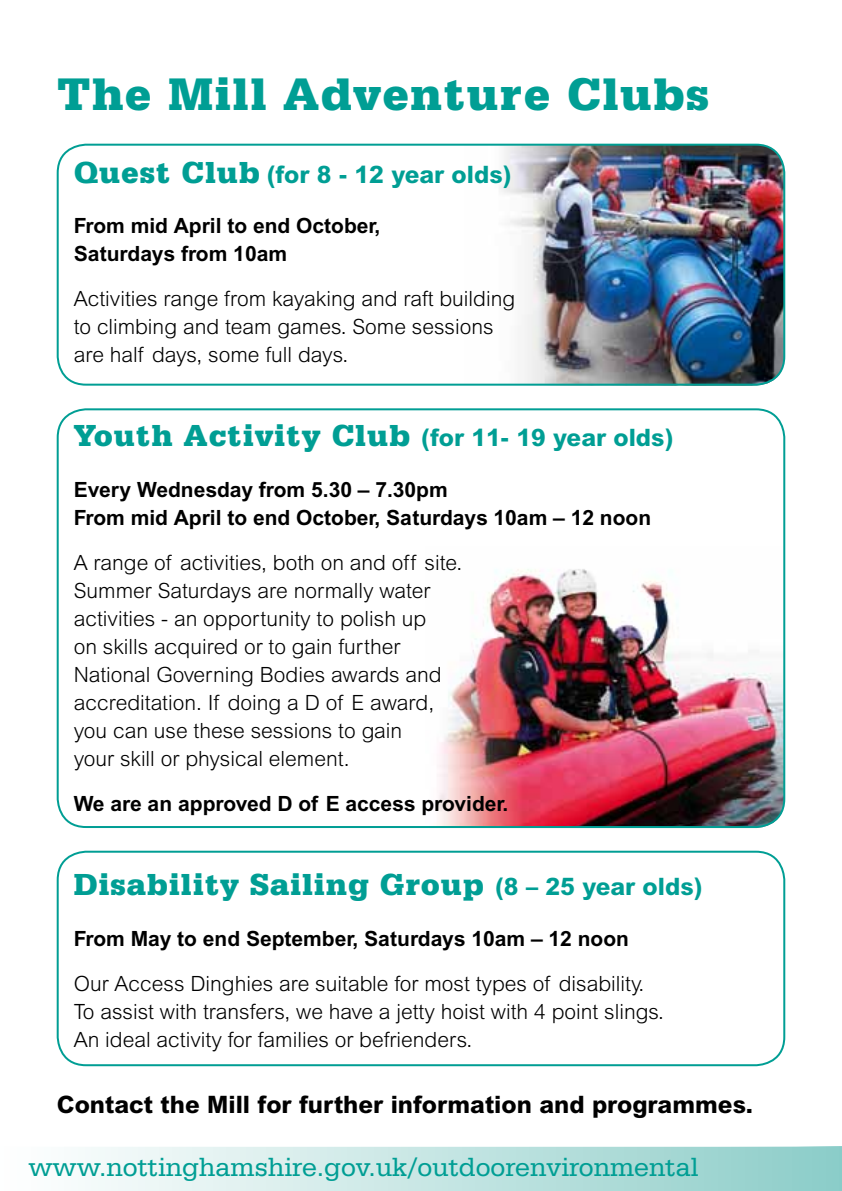
<style>
.page{position:relative;width:842px;height:1191px;background:#fff}
.page>*{position:absolute;margin:0;border:0;box-sizing:border-box;transform-origin:0 0}
.t1{font:900 48px "Serifa BT";letter-spacing:.025em;color:#009e94}
.t2{font:900 32px "Serifa BT";letter-spacing:.025em;color:#009e94}
.t3{font:28px "Serifa BT";color:#009e94}
.t4{font:800 24px "Arial";color:#009e94}
.t5{font:800 24px "Arial";color:#000}
.t6{font:300 21px/28px "Arial";color:#000}
.t7{font:700 21px/28px "Arial";color:#000}
.s1{font-family:"Serifa BT";font-weight:900;font-size:32px}
.s2{font-family:"Arial";font-weight:800;font-size:24px}
</style>
<div class="page">
<img style="left:499px;top:145px;width:285px;height:238px">
<img style="left:436px;top:569px;width:348px;height:259px">
<svg style="left:85px;top:1146px;width:757px;height:45px;background:#c2e4e1"></svg>
<div style="left:57px;top:144px;width:728px;height:242px;border:2px solid #009e94;border-radius:28px"></div>
<div style="left:57px;top:408px;width:728px;height:420px;border:2px solid #009e94;border-radius:28px"></div>
<div style="left:57px;top:850px;width:728px;height:216px;border:2px solid #009e94;border-radius:28px"></div>
<h1 class="t1" style="left:57px;top:64px;width:654px">The Mill Adventure Clubs</h1>
<p class="t4" style="left:74px;top:160px;width:439px"><span class="s1">Quest Club</span> (for 8 - 12 year olds)</p>
<p class="t7" style="left:74px;top:212px;width:308px">From mid April to end October,<br>Saturdays from 10am</p>
<p class="t6" style="left:74px;top:285px;width:443px">Activities range from kayaking and raft building to climbing and team games. Some sessions are half days, some full days.</p>
<p class="t4" style="left:74px;top:423px;width:601px"><span class="s1">Youth Activity Club</span> (for 11- 19 year olds)</p>
<p class="t7" style="left:74px;top:475px;width:579px">Every Wednesday from 5.30 – 7.30pm<br>From mid April to end October, Saturdays 10am – 12 noon</p>
<p class="t6" style="left:74px;top:548px;width:390px">A range of activities, both on and off site.<br>Summer Saturdays are normally water activities - an opportunity to polish up<br>on skills acquired or to gain further National Governing Bodies awards and accreditation. If doing a D of E award, you can use these sessions to gain<br>your skill or physical element.</p>
<p class="t7" style="left:74px;top:789px;width:436px">We are an approved D of E access provider.</p>
<h2 class="t2" style="left:74px;top:864px;width:630px">Disability Sailing Group <span class="s2">(8 – 25 year olds)</span></h2>
<p class="t7" style="left:74px;top:924px;width:557px">From May to end September, Saturdays 10am – 12 noon</p>
<p class="t6" style="left:74px;top:969px;width:592px">Our Access Dinghies are suitable for most types of disability.<br>To assist with transfers, we have a jetty hoist with 4 point slings.<br>An ideal activity for families or befrienders.</p>
<p class="t5" style="left:57px;top:1089px;width:698px">Contact the Mill for further information and programmes.</p>
<h3 class="t3" style="left:28px;top:1149px;width:672px">www.nottinghamshire.gov.uk/outdoorenvironmental</h3>
</div>
